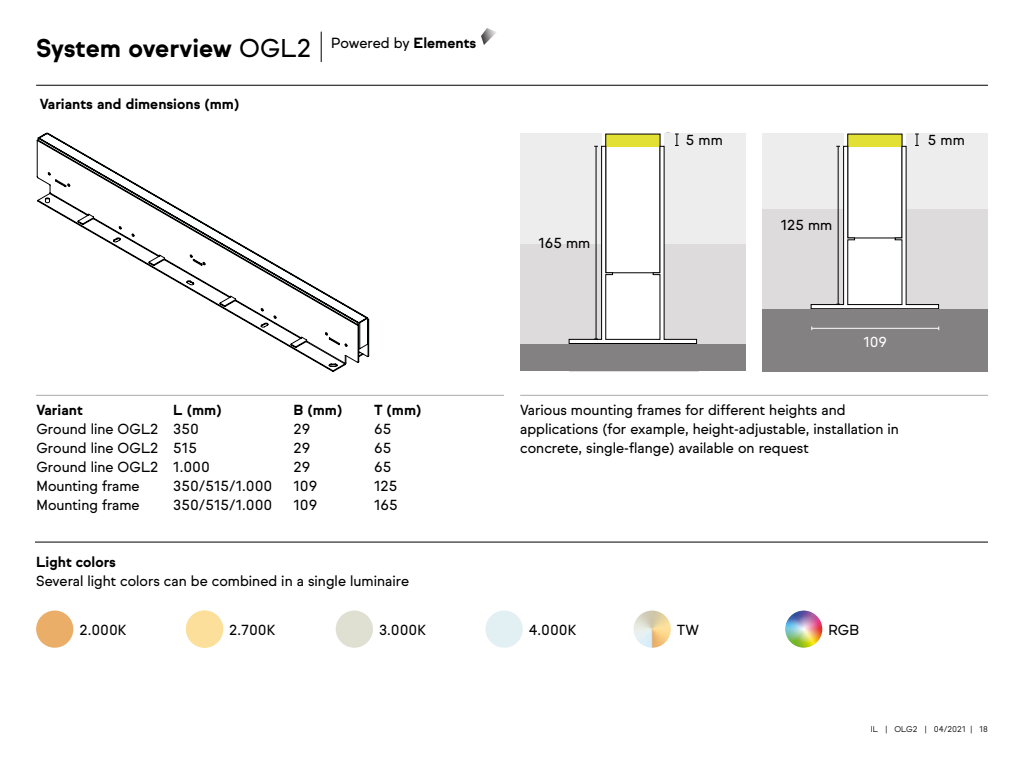
<style>
.page{position:relative;width:1024px;height:768px;background:#fff}
.page>*{position:absolute;margin:0;border:0;box-sizing:border-box;transform-origin:0 0}
.t1{font:700 24.7px "Sul Sans";color:#000}
.t2{font:14px/19px "Sul Sans";color:#000}
.t3{font:700 14px "Sul Sans";color:#000}
.t4{font:13.9px "Sul Sans";color:#000}
.t5{font:13.9px "Sul Sans";color:#fff}
.t6{font:300 8px "Sul Sans";color:#000}
.s1{font-weight:400}
</style>
<div class="page">
<hr style="left:36px;top:85px;width:952px;height:1px;background:#000">
<hr style="left:35px;top:542px;width:953px;height:1px;background:#000">
<div style="left:36px;top:611px;width:37px;height:37px;background:#eaae69;border-radius:50%"></div>
<div style="left:336px;top:611px;width:37px;height:37px;background:#dfdfd2;border-radius:50%"></div>
<div style="left:186px;top:611px;width:37px;height:37px;background:#fcdf9b;border-radius:50%"></div>
<div style="left:486px;top:611px;width:37px;height:37px;background:#e2eff3;border-radius:50%"></div>
<img style="left:634px;top:611px;width:37px;height:37px;border-radius:19px">
<img style="left:785px;top:611px;width:37px;height:37px;border-radius:19px">
<svg style="left:38px;top:133px;width:331px;height:231px"></svg>
<svg style="left:481px;top:28px;width:15px;height:17px"></svg>
<hr style="left:321px;top:32px;width:1px;height:30px;background:#000">
<hr style="left:36px;top:395px;width:468px;height:1px;background:#aba9a9">
<hr style="left:520px;top:395px;width:468px;height:1px;background:#aba9a9">
<svg style="left:520px;top:133px;width:226px;height:238px"></svg>
<svg style="left:762px;top:133px;width:226px;height:238px"></svg>
<h1 class="t1" style="left:36px;top:33px;width:442px">System overview <span class="s1">OGL2</span> <sup>Powered</sup> <sup>by</sup> <sup>Elements</sup></h1>
<p class="t3" style="left:40px;top:96px;width:201px">Variants and dimensions (mm)</p>
<p class="t4" style="left:538px;top:235px;width:53px">165 mm</p>
<p class="t4" style="left:686px;top:132px;width:38px">5 mm</p>
<p class="t4" style="left:781px;top:217px;width:53px">125 mm</p>
<p class="t4" style="left:928px;top:132px;width:38px">5 mm</p>
<p class="t3" style="left:37px;top:402px;width:48px">Variant</p>
<p class="t3" style="left:173px;top:402px;width:50px">L (mm)</p>
<p class="t3" style="left:293px;top:402px;width:50px">B (mm)</p>
<p class="t3" style="left:374px;top:402px;width:49px">T (mm)</p>
<p class="t2" style="left:37px;top:419px;width:164px">Ground line OGL2 350</p>
<p class="t2" style="left:293px;top:419px;width:18px">29</p>
<p class="t2" style="left:374px;top:420px;width:19px">65</p>
<p class="t2" style="left:37px;top:438px;width:162px">Ground line OGL2 515</p>
<p class="t2" style="left:293px;top:438px;width:18px">29</p>
<p class="t2" style="left:374px;top:439px;width:19px">65</p>
<p class="t2" style="left:37px;top:457px;width:175px">Ground line OGL2 1.000</p>
<p class="t2" style="left:293px;top:457px;width:18px">29</p>
<p class="t2" style="left:374px;top:458px;width:19px">65</p>
<p class="t2" style="left:37px;top:476px;width:105px">Mounting frame</p>
<p class="t2" style="left:173px;top:476px;width:101px">350/515/1.000</p>
<p class="t2" style="left:293px;top:476px;width:25px">109</p>
<p class="t2" style="left:374px;top:476px;width:25px">125</p>
<p class="t2" style="left:37px;top:495px;width:105px">Mounting frame</p>
<p class="t2" style="left:173px;top:495px;width:101px">350/515/1.000</p>
<p class="t2" style="left:293px;top:495px;width:25px">109</p>
<p class="t2" style="left:374px;top:495px;width:25px">165</p>
<p class="t5" style="left:863px;top:334px;width:25px">109</p>
<p class="t2" style="left:520px;top:400px;width:380px">Various mounting frames for different heights and applications (for example, height-adjustable, installation in concrete, single-flange) available on request</p>
<p class="t3" style="left:36px;top:553px;width:81px">Light colors</p>
<p class="t2" style="left:36px;top:571px;width:375px">Several light colors can be combined in a single luminaire</p>
<p class="t2" style="left:79px;top:620px;width:49px">2.000K</p>
<p class="t2" style="left:229px;top:620px;width:48px">2.700K</p>
<p class="t2" style="left:379px;top:620px;width:49px">3.000K</p>
<p class="t2" style="left:529px;top:620px;width:49px">4.000K</p>
<p class="t2" style="left:677px;top:620px;width:24px">TW</p>
<p class="t2" style="left:828px;top:620px;width:32px">RGB</p>
<p class="t6" style="left:871px;top:724px;width:119px">IL | OLG2 | 04/2021 | 18</p>
</div>
